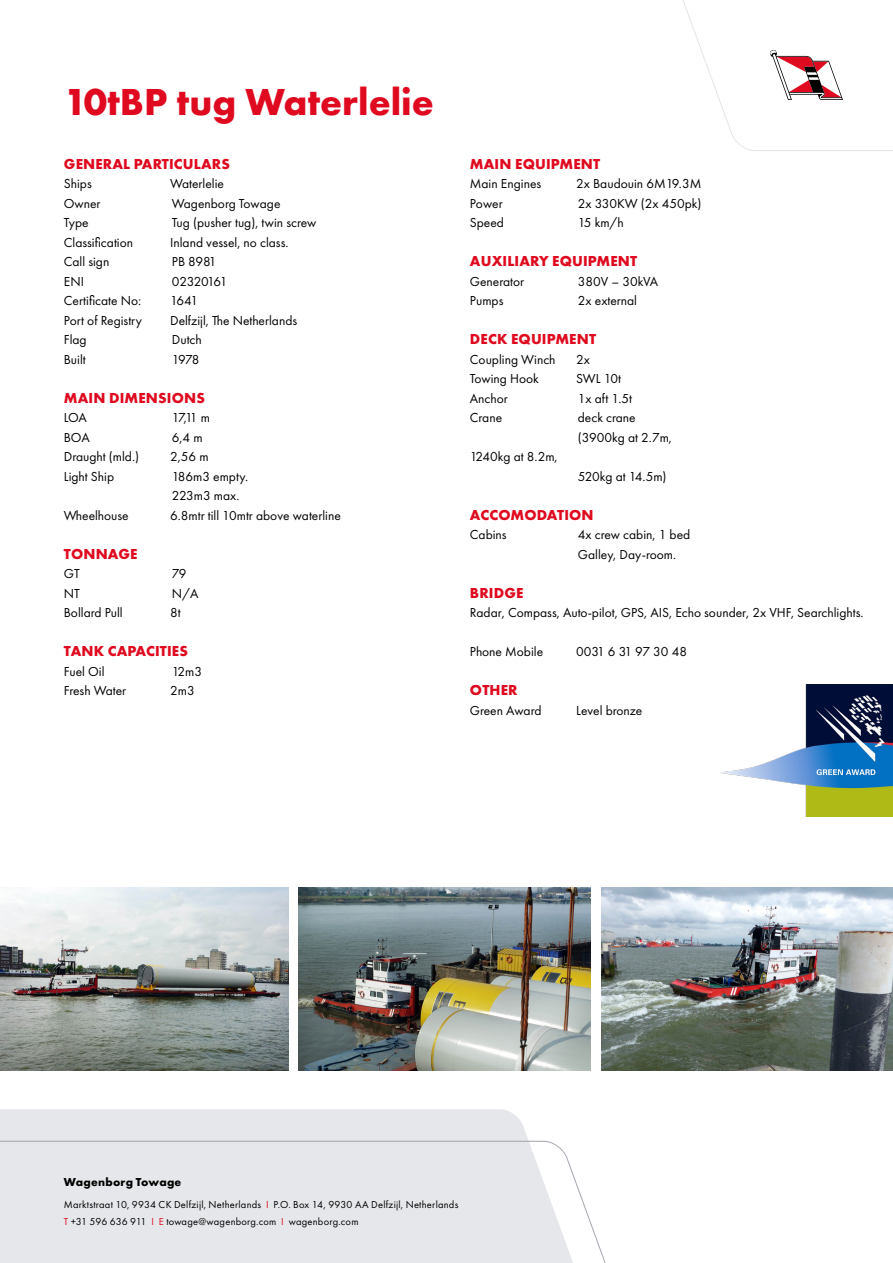
<style>
.page{position:relative;width:893px;height:1263px;background:#fff}
.page>*{position:absolute;margin:0;border:0;box-sizing:border-box;transform-origin:0 0}
.t1{font:700 39px "Futura PT";color:#df0a1f}
.t2{font:700 15px "Futura PT";letter-spacing:.01em;color:#df0a1f}
.t3{font:13.5px/19.5px "Futura PT";color:#000}
.t4{font:13.5px "Futura PT";letter-spacing:-.05em;color:#000}
.t5{font:700 12px "Futura PT";letter-spacing:.02em;color:#000}
.t6{font:10.5px/16.5px "Futura PT";letter-spacing:.02em;color:#000}
.s1{color:#df0a1f}
</style>
<div class="page">
<svg style="left:683px;top:0;width:210px;height:151px"></svg>
<div style="left:0;top:1109px;width:528px;height:31px;background:#e5e7ea"></div>
<svg style="left:0;top:1140px;width:606px;height:123px"></svg>
<img style="left:0;top:888px;width:288px;height:182px">
<img style="left:601px;top:888px;width:292px;height:182px">
<img style="left:299px;top:888px;width:292px;height:182px">
<img style="left:721px;top:685px;width:172px;height:132px">
<h1 class="t1" style="left:64px;top:77px;width:372px">10tBP tug Waterlelie</h1>
<p class="t2" style="left:64px;top:154px;width:168px">GENERAL PARTICULARS</p>
<p class="t3" style="left:64px;top:174px;width:29px">Ships</p>
<p class="t3" style="left:170px;top:174px;width:55px">Waterlelie</p>
<p class="t3" style="left:64px;top:193px;width:38px">Owner</p>
<p class="t3" style="left:172px;top:193px;width:110px">Wagenborg Towage</p>
<p class="t3" style="left:64px;top:213px;width:26px">Type</p>
<p class="t3" style="left:172px;top:213px;width:146px">Tug (pusher tug), twin screw</p>
<p class="t3" style="left:64px;top:232px;width:71px">Classification</p>
<p class="t3" style="left:170px;top:232px;width:120px">Inland vessel, no class.</p>
<p class="t3" style="left:64px;top:252px;width:47px">Call sign</p>
<p class="t3" style="left:172px;top:252px;width:46px">PB 8981</p>
<p class="t3" style="left:64px;top:271px;width:22px">ENI</p>
<p class="t4" style="left:172px;top:273px;width:57px">02320161</p>
<p class="t3" style="left:64px;top:291px;width:79px">Certificate No:</p>
<p class="t3" style="left:170px;top:291px;width:29px">1641</p>
<p class="t3" style="left:64px;top:310px;width:80px">Port of Registry</p>
<p class="t3" style="left:170px;top:310px;width:129px">Delfzijl, The Netherlands</p>
<p class="t3" style="left:64px;top:330px;width:24px">Flag</p>
<p class="t3" style="left:172px;top:330px;width:31px">Dutch</p>
<p class="t3" style="left:64px;top:349px;width:23px">Built</p>
<p class="t3" style="left:172px;top:349px;width:29px">1978</p>
<p class="t2" style="left:64px;top:388px;width:142px">MAIN DIMENSIONS</p>
<p class="t3" style="left:64px;top:408px;width:25px">LOA</p>
<p class="t3" style="left:172px;top:408px;width:40px">17,11 m</p>
<p class="t3" style="left:64px;top:427px;width:28px">BOA</p>
<p class="t3" style="left:172px;top:427px;width:32px">6,4 m</p>
<p class="t3" style="left:64px;top:447px;width:77px">Draught (mld.)</p>
<p class="t3" style="left:170px;top:447px;width:40px">2,56 m</p>
<p class="t3" style="left:64px;top:466px;width:52px">Light Ship</p>
<p class="t3" style="left:172px;top:466px;width:78px">186m3 empty.<br>223m3 max.</p>
<p class="t3" style="left:64px;top:505px;width:66px">Wheelhouse</p>
<p class="t3" style="left:170px;top:505px;width:172px">6.8mtr till 10mtr above waterline</p>
<p class="t2" style="left:64px;top:544px;width:75px">TONNAGE</p>
<p class="t3" style="left:64px;top:564px;width:17px">GT</p>
<p class="t3" style="left:172px;top:564px;width:16px">79</p>
<p class="t3" style="left:64px;top:583px;width:18px">NT</p>
<p class="t3" style="left:172px;top:583px;width:28px">N/A</p>
<p class="t3" style="left:64px;top:603px;width:60px">Bollard Pull</p>
<p class="t3" style="left:170px;top:603px;width:12px">8t</p>
<p class="t2" style="left:64px;top:642px;width:126px">TANK CAPACITIES</p>
<p class="t3" style="left:64px;top:661px;width:42px">Fuel Oil</p>
<p class="t3" style="left:172px;top:661px;width:32px">12m3</p>
<p class="t3" style="left:64px;top:681px;width:64px">Fresh Water</p>
<p class="t3" style="left:170px;top:681px;width:26px">2m3</p>
<p class="t2" style="left:470px;top:154px;width:132px">MAIN EQUIPMENT</p>
<p class="t3" style="left:470px;top:174px;width:73px">Main Engines</p>
<p class="t3" style="left:576px;top:174px;width:127px">2x Baudouin 6M19.3M</p>
<p class="t3" style="left:470px;top:193px;width:34px">Power</p>
<p class="t3" style="left:578px;top:193px;width:125px">2x 330KW (2x 450pk)</p>
<p class="t3" style="left:470px;top:213px;width:36px">Speed</p>
<p class="t3" style="left:578px;top:213px;width:48px">15 km/h</p>
<p class="t2" style="left:470px;top:252px;width:169px">AUXILIARY EQUIPMENT</p>
<p class="t3" style="left:470px;top:271px;width:56px">Generator</p>
<p class="t3" style="left:578px;top:271px;width:82px">380V – 30kVA</p>
<p class="t3" style="left:470px;top:291px;width:35px">Pumps</p>
<p class="t3" style="left:578px;top:291px;width:61px">2x external</p>
<p class="t2" style="left:470px;top:330px;width:128px">DECK EQUIPMENT</p>
<p class="t3" style="left:470px;top:349px;width:87px">Coupling Winch</p>
<p class="t3" style="left:576px;top:349px;width:15px">2x</p>
<p class="t3" style="left:470px;top:369px;width:71px">Towing Hook</p>
<p class="t3" style="left:576px;top:369px;width:46px">SWL 10t</p>
<p class="t3" style="left:470px;top:388px;width:39px">Anchor</p>
<p class="t3" style="left:578px;top:388px;width:56px">1x aft 1.5t</p>
<p class="t3" style="left:470px;top:408px;width:34px">Crane</p>
<p class="t3" style="left:578px;top:408px;width:96px">deck crane (3900kg at 2.7m,</p>
<p class="t3" style="left:470px;top:447px;width:89px">1240kg at 8.2m,</p>
<p class="t3" style="left:578px;top:466px;width:90px">520kg at 14.5m)</p>
<p class="t2" style="left:470px;top:505px;width:125px">ACCOMODATION</p>
<p class="t3" style="left:470px;top:525px;width:38px">Cabins</p>
<p class="t3" style="left:578px;top:525px;width:114px">4x crew cabin, 1 bed<br>Galley, Day-room.</p>
<p class="t2" style="left:470px;top:583px;width:55px">BRIDGE</p>
<p class="t3" style="left:470px;top:603px;width:395px">Radar, Compass, Auto-pilot, GPS, AIS, Echo sounder, 2x VHF, Searchlights.</p>
<p class="t3" style="left:470px;top:642px;width:75px">Phone Mobile</p>
<p class="t3" style="left:576px;top:642px;width:112px">0031 6 31 97 30 48</p>
<p class="t2" style="left:470px;top:681px;width:49px">OTHER</p>
<p class="t3" style="left:470px;top:700px;width:73px">Green Award</p>
<p class="t3" style="left:576px;top:700px;width:68px">Level bronze</p>
<p class="t5" style="left:64px;top:1174px;width:119px">Wagenborg Towage</p>
<p class="t6" style="left:64px;top:1196px;width:396px">Marktstraat 10, 9934 CK Delfzijl, Netherlands <span class="s1">I</span> P.O. Box 14, 9930 AA Delfzijl, Netherlands<br><span class="s1">T</span> +31 596 636 911 <span class="s1">I E</span> towage@wagenborg.com <span class="s1">I</span> wagenborg.com</p>
</div>
